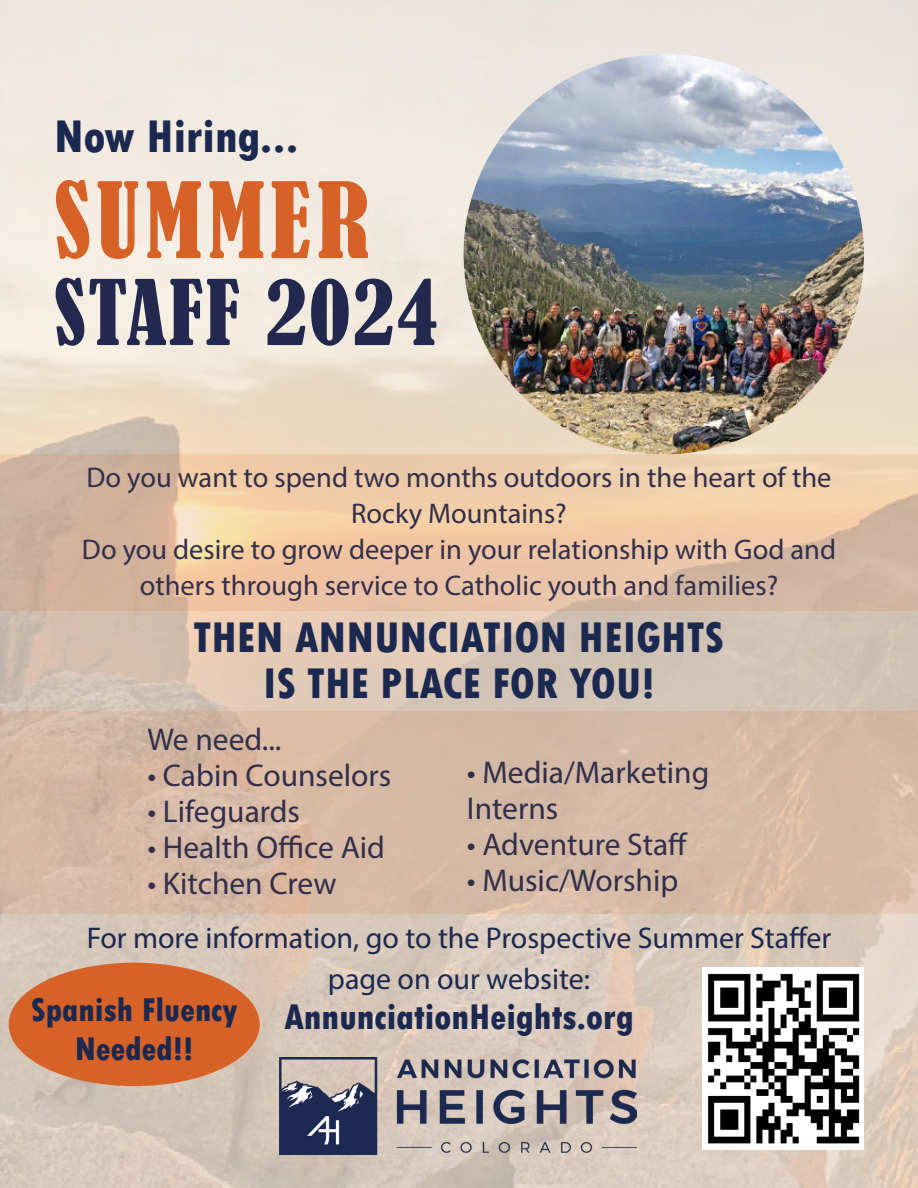
<style>
.page{position:relative;width:918px;height:1188px;background:#fff}
.page>*{position:absolute;margin:0;border:0;box-sizing:border-box;transform-origin:0 0}
.t1{font:condensed 97.5px "Bernard";letter-spacing:.06em;color:#d66227}
.t2{font:condensed 84px "Bernard";letter-spacing:.03em;color:#23294e}
.t3{font:800 condensed 48px "Tw Cen";color:#1b2850}
.t4{font:800 condensed 45px "Tw Cen";color:#1b2850}
.t5{font:800 condensed 37.5px "Tw Cen";color:#1b2850}
.t6{font:800 condensed 34.5px "Tw Cen";color:#1b2850}
.t7{font:31.5px/36px "Myriad Pro";color:#1b2850}
.t8{font:30px/40.5px "Myriad Pro";color:#1b2850;text-align:center}
.t9{font:28.5px/36px "Myriad Pro";color:#1b2850;text-align:center}
</style>
<div class="page">
<img style="left:0;top:0;width:918px;height:1188px">
<img style="left:464px;top:54px;width:400px;height:400px;border-radius:200px">
<img style="left:279px;top:1057px;width:357px;height:98px">
<img style="left:702px;top:967px;width:162px;height:182px">
<div style="left:9px;top:963px;width:251px;height:123px;background:#d66227;border-radius:50%"></div>
<div style="left:0;top:711px;width:918px;height:203px;background:#d6b9a5"></div>
<svg style="left:0;top:454px;width:918px;height:157px;background:#e5c3a4"></svg>
<p class="t3" style="left:54px;top:108px;width:246px">Now Hiring...</p>
<p class="t1" style="left:54px;top:164px;width:317px">SUMMER</p>
<p class="t2" style="left:54px;top:264px;width:385px">STAFF 2024</p>
<p class="t9" style="left:86px;top:459px;width:747px">Do you want to spend two months outdoors in the heart of the<br>Rocky Mountains?</p>
<p class="t9" style="left:82px;top:531px;width:756px">Do you desire to grow deeper in your relationship with God and</p>
<p class="t9" style="left:140px;top:567px;width:640px">others through service to Catholic youth and families?</p>
<p class="t4" style="left:194px;top:611px;width:532px">THEN ANNUNCIATION HEIGHTS</p>
<p class="t4" style="left:263px;top:657px;width:393px">IS THE PLACE FOR YOU!</p>
<p class="t7" style="left:147px;top:721px;width:136px">We need...</p>
<p class="t7" style="left:147px;top:757px;width:246px">• Cabin Counselors</p>
<p class="t7" style="left:147px;top:793px;width:154px">• Lifeguards</p>
<p class="t7" style="left:147px;top:829px;width:239px">• Health Office Aid</p>
<p class="t7" style="left:147px;top:865px;width:191px">• Kitchen Crew</p>
<p class="t7" style="left:467px;top:754px;width:244px">• Media/Marketing<br>Interns</p>
<p class="t7" style="left:467px;top:826px;width:223px">• Adventure Staff</p>
<p class="t7" style="left:467px;top:862px;width:213px">• Music/Worship</p>
<p class="t8" style="left:87px;top:917px;width:746px">For more information, go to the Prospective Summer Staffer page on our website:</p>
<p class="t6" style="left:31px;top:989px;width:208px">Spanish Fluency</p>
<p class="t5" style="left:284px;top:995px;width:351px">AnnunciationHeights.org</p>
<p class="t6" style="left:75px;top:1028px;width:120px">Needed!!</p>
</div>
